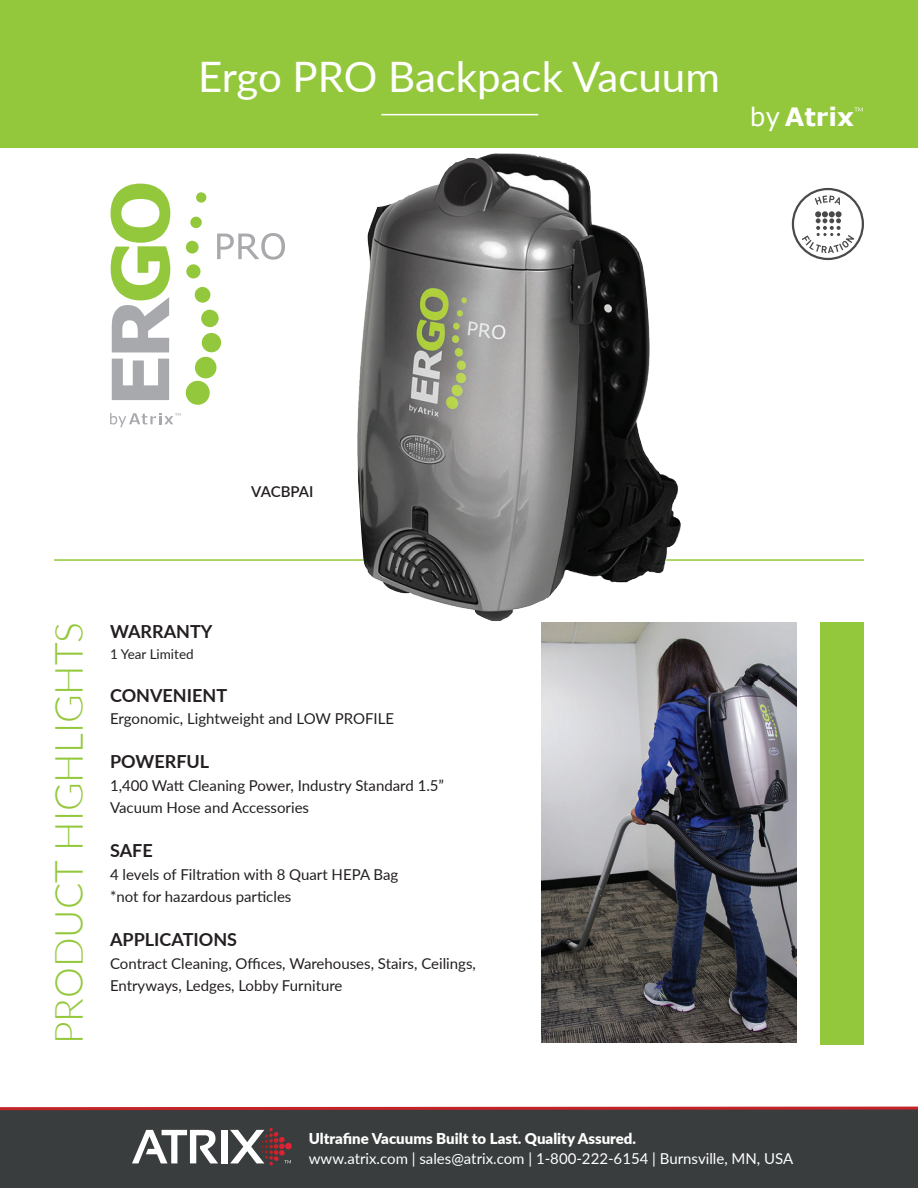
<style>
.page{position:relative;width:918px;height:1188px;background:#fff}
.page>*{position:absolute;margin:0;border:0;box-sizing:border-box;transform-origin:0 0}
.t1{font:42px "Lato";color:#fff}
.t2{font:300 39px "Lato";color:#94c83c}
.t3{font:700 25.2px "Verdana";color:#fff}
.t4{font:700 18px "Lato";color:#231f20}
.t5{font:15px/22.5px "Lato";color:#231f20}
.t6{font:15px "Lato";color:#fff}
.t7{font:900 15px "Lato";color:#fff}
.t8{font:600 15px "Lato";letter-spacing:-.01em;color:#231f20}
.t9{font:13.5px "Lato";color:#231f20}
.s1{font-weight:400}
</style>
<div class="page">
<svg style="left:792px;top:188px;width:72px;height:72px"></svg>
<div style="left:0;top:0;width:918px;height:148px;background:#94c83c"></div>
<hr style="left:381px;top:114px;width:157px;height:1px;background:#fff">
<svg style="left:854px;top:107px;width:9px;height:5px"></svg>
<img style="left:542px;top:622px;width:255px;height:421px">
<div style="left:0;top:1109px;width:918px;height:79px;background:#3a3d3d"></div>
<svg style="left:0;top:1106px;width:918px;height:5px"></svg>
<svg style="left:132px;top:1130px;width:86px;height:33px"></svg>
<div style="left:221px;top:1130px;width:6px;height:33px;background:#fff"></div>
<svg style="left:230px;top:1128px;width:62px;height:38px"></svg>
<div style="left:821px;top:622px;width:43px;height:422px;background:#94c83c"></div>
<hr style="left:54px;top:559px;width:810px;height:2px;background:#94c83c">
<svg style="left:185px;top:309px;width:37px;height:96px"></svg>
<svg style="left:194px;top:287px;width:17px;height:16px"></svg>
<div style="left:186px;top:264px;width:15px;height:15px;background:#94c83c;border-radius:50%"></div>
<div style="left:186px;top:240px;width:13px;height:14px;background:#94c83c;border-radius:50%"></div>
<div style="left:190px;top:216px;width:12px;height:12px;background:#94c83c;border-radius:50%"></div>
<div style="left:196px;top:192px;width:11px;height:11px;background:#94c83c;border-radius:50%"></div>
<svg style="left:217px;top:233px;width:68px;height:27px"></svg>
<svg style="left:112px;top:359px;width:57px;height:41px"></svg>
<svg style="left:111px;top:184px;width:59px;height:168px"></svg>
<svg style="left:110px;top:413px;width:71px;height:14px"></svg>
<img style="left:355px;top:153px;width:330px;height:468px">
<h1 class="t1" style="left:198px;top:47px;width:523px">Ergo PRO Backpack Vacuum</h1>
<h3 class="t3" style="left:750px;top:99px;width:106px"><span class="s1">by</span> Atrix</h3>
<p class="t8" style="left:251px;top:481px;width:64px">VACBPAI</p>
<h2 class="t2" style="left:42px;top:1044px;width:424px;rotate:-90deg">PRODUCT HIGHLIGHTS</h2>
<p class="t4" style="left:110px;top:618px;width:104px">WARRANTY</p>
<p class="t9" style="left:110px;top:645px;width:85px">1 Year Limited</p>
<p class="t4" style="left:110px;top:682px;width:119px">CONVENIENT</p>
<p class="t5" style="left:110px;top:707px;width:285px">Ergonomic, Lightweight and LOW PROFILE</p>
<p class="t4" style="left:110px;top:748px;width:101px">POWERFUL</p>
<p class="t5" style="left:110px;top:773px;width:336px">1,400 Watt Cleaning Power, Industry Standard 1.5”<br>Vacuum Hose and Accessories</p>
<p class="t4" style="left:110px;top:838px;width:44px">SAFE</p>
<p class="t5" style="left:110px;top:863px;width:290px">4 levels of Filtration with 8 Quart HEPA Bag *not for hazardous particles</p>
<p class="t4" style="left:110px;top:927px;width:129px">APPLICATIONS</p>
<p class="t5" style="left:110px;top:952px;width:367px">Contract Cleaning, Offices, Warehouses, Stairs, Ceilings,<br>Entryways, Ledges, Lobby Furniture</p>
<p class="t7" style="left:309px;top:1128px;width:329px">Ultrafine Vacuums Built to Last. Quality Assured.</p>
<p class="t6" style="left:309px;top:1148px;width:486px">www.atrix.com | sales@atrix.com | 1-800-222-6154 | Burnsville, MN, USA</p>
</div>
